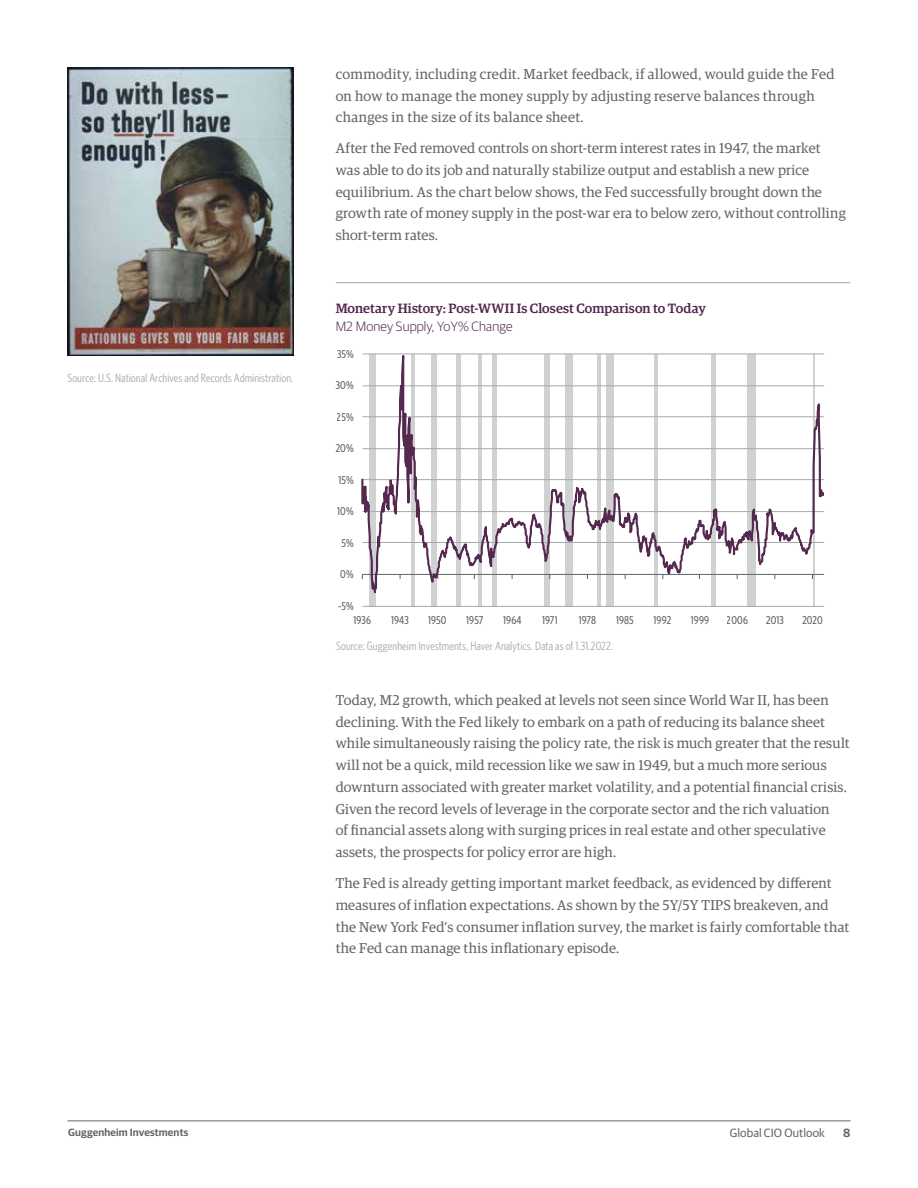
<style>
.page{position:relative;width:918px;height:1188px;background:#fff}
.page>*{position:absolute;margin:0;border:0;box-sizing:border-box;transform-origin:0 0}
.t1{font:14.25px/21.8px "Guardian Egyp";letter-spacing:.015em;color:#636466}
.t2{font:500 13.5px "Guardian Egyp";letter-spacing:.005em;color:#54284f}
.t3{font:300 13.5px "Guardian Sans";letter-spacing:.01em;color:#54284f}
.t4{font:12px "Whitney Condensed";letter-spacing:.005em;color:#a7a9ac}
.t5{font:12px "Guardian Sans";letter-spacing:.01em;color:#636466}
.t6{font:600 12px "Guardian Sans";color:#636466}
.t7{font:500 11.4px "Whitney Condensed";letter-spacing:.01em;color:#636466}
.t8{font:600 10.5px "Guardian Sans";letter-spacing:.015em;color:#636466}
</style>
<div class="page">
<hr style="left:67px;top:1120px;width:783px;height:1px;background:#636466">
<img style="left:68px;top:68px;width:226px;height:288px">
<svg style="left:361px;top:353px;width:464px;height:254px"></svg>
<hr style="left:336px;top:282px;width:515px;height:1px;background:#a7a9ac">
<p class="t1" style="left:336px;top:62px;width:500px">commodity, including credit. Market feedback, if allowed, would guide the Fed on how to manage the money supply by adjusting reserve balances through changes in the size of its balance sheet.</p>
<p class="t1" style="left:336px;top:136px;width:512px">After the Fed removed controls on short-term interest rates in 1947, the market was able to do its job and naturally stabilize output and establish a new price equilibrium. As the chart below shows, the Fed successfully brought down the growth rate of money supply in the post-war era to below zero, without controlling short-term rates.</p>
<p class="t2" style="left:336px;top:299px;width:372px">Monetary History: Post-WWII Is Closest Comparison to Today</p>
<p class="t3" style="left:336px;top:317px;width:178px">M2 Money Supply, YoY% Change</p>
<p class="t4" style="left:68px;top:371px;width:227px">Source: U.S. National Archives and Records Administration.</p>
<p class="t7" style="left:337px;top:347px;width:18px">35%</p>
<p class="t7" style="left:336px;top:378px;width:19px">30%</p>
<p class="t7" style="left:337px;top:410px;width:18px">25%</p>
<p class="t7" style="left:336px;top:441px;width:19px">20%</p>
<p class="t7" style="left:338px;top:473px;width:17px">15%</p>
<p class="t7" style="left:337px;top:504px;width:18px">10%</p>
<p class="t7" style="left:341px;top:536px;width:14px">5%</p>
<p class="t7" style="left:340px;top:567px;width:15px">0%</p>
<p class="t7" style="left:338px;top:599px;width:17px">-5%</p>
<p class="t7" style="left:354px;top:613px;width:19px">1936</p>
<p class="t7" style="left:391px;top:613px;width:19px">1943</p>
<p class="t7" style="left:428px;top:613px;width:20px">1950</p>
<p class="t7" style="left:466px;top:613px;width:19px">1957</p>
<p class="t7" style="left:503px;top:613px;width:20px">1964</p>
<p class="t7" style="left:542px;top:613px;width:17px">1971</p>
<p class="t7" style="left:579px;top:613px;width:19px">1978</p>
<p class="t7" style="left:616px;top:613px;width:19px">1985</p>
<p class="t7" style="left:654px;top:613px;width:19px">1992</p>
<p class="t7" style="left:691px;top:613px;width:20px">1999</p>
<p class="t7" style="left:727px;top:613px;width:23px">2006</p>
<p class="t7" style="left:766px;top:613px;width:19px">2013</p>
<p class="t7" style="left:802px;top:613px;width:22px">2020</p>
<p class="t4" style="left:336px;top:639px;width:278px">Source: Guggenheim Investments, Haver Analytics. Data as of 1.31.2022.</p>
<p class="t1" style="left:336px;top:688px;width:515px">Today, M2 growth, which peaked at levels not seen since World War II, has been declining. With the Fed likely to embark on a path of reducing its balance sheet while simultaneously raising the policy rate, the risk is much greater that the result will not be a quick, mild recession like we saw in 1949, but a much more serious downturn associated with greater market volatility, and a potential financial crisis.<br>Given the record levels of leverage in the corporate sector and the rich valuation<br>of financial assets along with surging prices in real estate and other speculative assets, the prospects for policy error are high.</p>
<p class="t1" style="left:336px;top:871px;width:515px">The Fed is already getting important market feedback, as evidenced by different measures of inflation expectations. As shown by the 5Y/5Y TIPS breakeven, and the New York Fed’s consumer inflation survey, the market is fairly comfortable that the Fed can manage this inflationary episode.</p>
<p class="t8" style="left:68px;top:1125px;width:122px">Guggenheim Investments</p>
<p class="t5" style="left:730px;top:1125px;width:97px">Global CIO Outlook</p>
<p class="t6" style="left:843px;top:1124px;width:9px">8</p>
</div>
